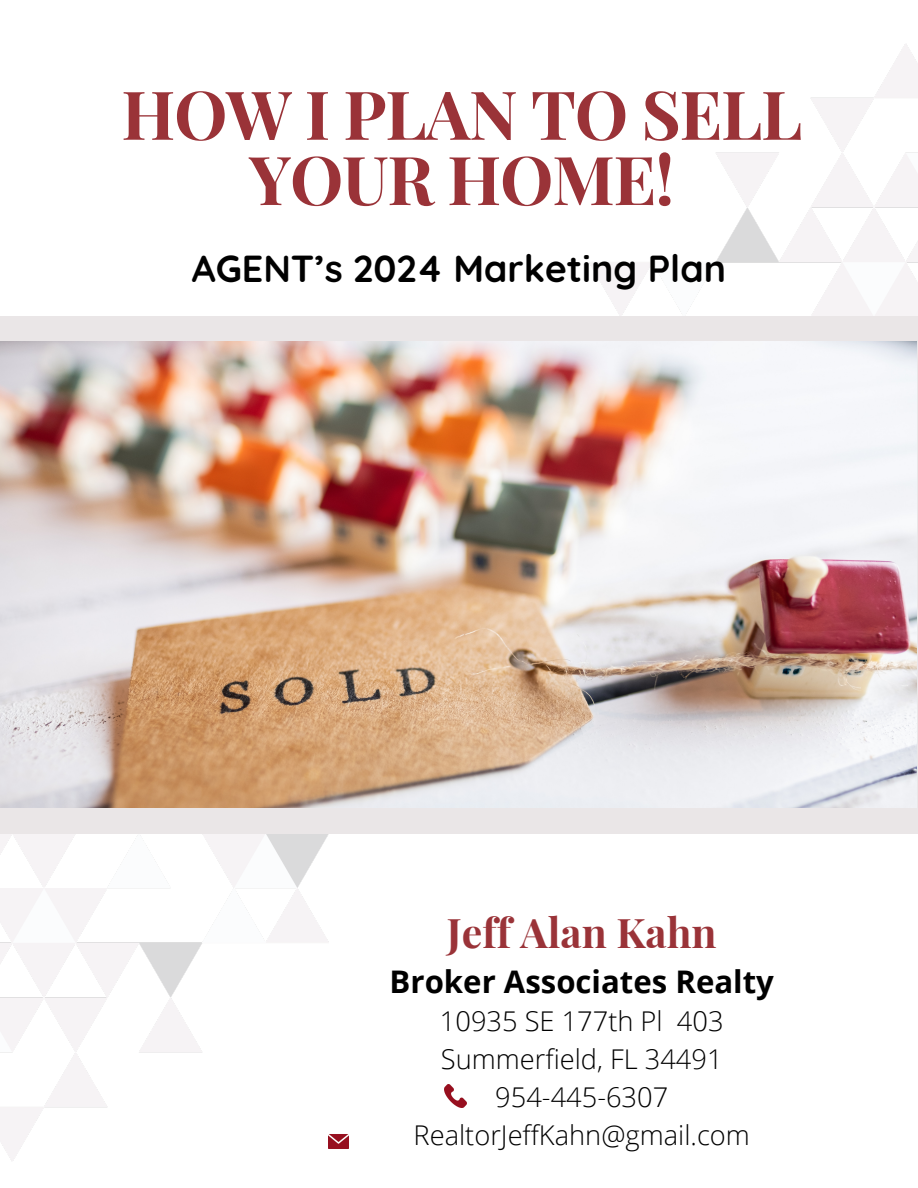
<style>
.page{position:relative;width:918px;height:1188px;background:#fff}
.page>*{position:absolute;margin:0;border:0;box-sizing:border-box;transform-origin:0 0}
.t1{font:700 67.5px/65.2px "Playfair Display";letter-spacing:-.02em;color:#9a3338;text-align:center}
.t2{font:700 40.8px "Playfair Display";color:#9a3338}
.t3{font:700 37.5px "Quicksand";color:#000}
.t4{font:700 31.2px "Open Sans";color:#000}
.t5{font:300 27.3px "Open Sans";color:#000}
</style>
<div class="page">
<img style="left:0;top:833px;width:329px;height:328px">
<div style="left:0;top:316px;width:918px;height:517px;background:#eae6e7"></div>
<img style="left:0;top:342px;width:917px;height:465px">
<img style="left:329px;top:1134px;width:20px;height:15px">
<img style="left:444px;top:1085px;width:23px;height:22px">
<p class="t1" style="left:121px;top:79px;width:682px">HOW I PLAN TO SELL<br>YOUR HOME!</p>
<p class="t3" style="left:192px;top:244px;width:536px">AGENT’s 2024 Marketing Plan</p>
<h1 class="t2" style="left:447px;top:904px;width:271px">Jeff Alan Kahn</h1>
<h2 class="t4" style="left:390px;top:960px;width:386px">Broker Associates Realty</h2>
<p class="t5" style="left:440px;top:1002px;width:285px">10935 SE 177th Pl 403</p>
<p class="t5" style="left:441px;top:1040px;width:283px">Summerfield, FL 34491</p>
<p class="t5" style="left:495px;top:1078px;width:174px">954-445-6307</p>
<p class="t5" style="left:414px;top:1116px;width:338px">RealtorJeffKahn@gmail.com</p>
</div>
